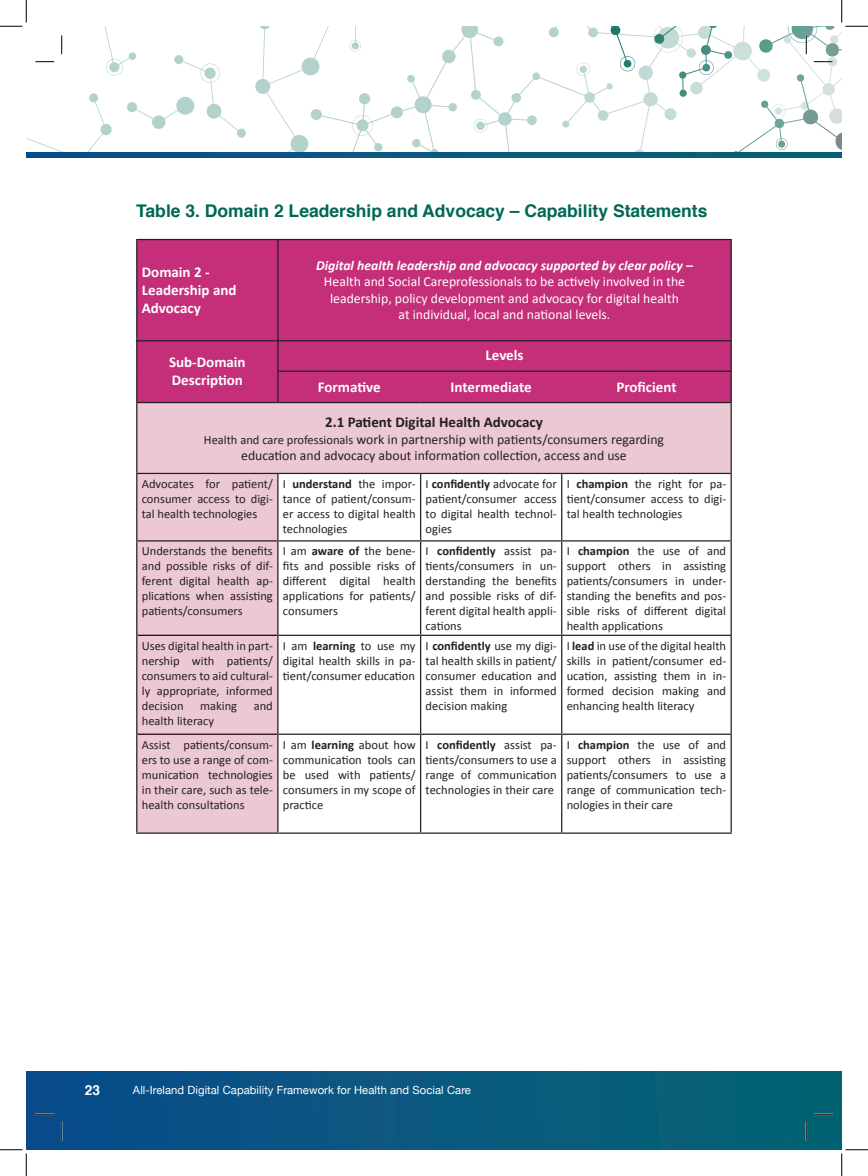
<style>
.page{position:relative;width:868px;height:1176px;background:#fff}
.page>*{position:absolute;margin:0;border:0;box-sizing:border-box;transform-origin:0 0}
.sm_H{font:700 17.5px "Helvetica";color:#006756}
.t1{font:700 15px/18px "Calibri";color:#fff}
.t2{font:700 15px "Calibri";color:#231f20}
.t3{font:13.75px/16.5px "Calibri";color:#fff;text-align:center}
.t4{font:13.75px/16.5px "Calibri";color:#231f20;text-align:center}
.t5{font:700 13.75px "Helvetica";color:#fff}
.t6{font:12.5px/15px "Calibri";color:#231f20;text-align:justify}
.t7{font:11.25px "Helvetica Neue";letter-spacing:.005em;color:#fff}
.s1{font-weight:700;font-style:italic}
.s2{font-size:12.5px}
.s3{font-weight:700}
</style>
<div class="page">
<div style="left:26px;top:1072px;width:815px;height:77px;background:linear-gradient(to right,#0b4c8c,#046472)"></div>
<svg style="left:351px;top:115px;width:23px;height:22px"></svg>
<svg style="left:349px;top:40px;width:12px;height:12px"></svg>
<div style="left:26px;top:152px;width:815px;height:6px;background:#095880"></div>
<div style="left:137px;top:240px;width:593px;height:162px;background:#c52e78"></div>
<svg style="left:137px;top:403px;width:593px;height:429px"></svg>
<hr style="left:420px;top:541px;width:1px;height:94px;background:#231f20">
<hr style="left:561px;top:541px;width:1px;height:94px;background:#231f20">
<hr style="left:730px;top:541px;width:1px;height:94px;background:#231f20">
<hr style="left:561px;top:635px;width:170px;height:1px;background:#231f20">
<hr style="left:730px;top:636px;width:1px;height:97px;background:#231f20">
<hr style="left:561px;top:733px;width:170px;height:2px;background:#231f20">
<hr style="left:730px;top:735px;width:1px;height:97px;background:#231f20">
<hr style="left:561px;top:832px;width:170px;height:2px;background:#231f20">
<hr style="left:278px;top:540px;width:142px;height:1px;background:#231f20">
<hr style="left:420px;top:474px;width:1px;height:66px;background:#231f20">
<hr style="left:420px;top:540px;width:141px;height:1px;background:#231f20">
<hr style="left:561px;top:474px;width:1px;height:66px;background:#231f20">
<hr style="left:730px;top:474px;width:1px;height:66px;background:#231f20">
<hr style="left:561px;top:540px;width:170px;height:1px;background:#231f20">
<hr style="left:278px;top:635px;width:142px;height:1px;background:#231f20">
<hr style="left:420px;top:635px;width:141px;height:1px;background:#231f20">
<hr style="left:420px;top:636px;width:1px;height:97px;background:#231f20">
<hr style="left:561px;top:636px;width:1px;height:97px;background:#231f20">
<hr style="left:420px;top:735px;width:1px;height:97px;background:#231f20">
<hr style="left:561px;top:735px;width:1px;height:97px;background:#231f20">
<hr style="left:278px;top:733px;width:142px;height:2px;background:#231f20">
<hr style="left:420px;top:733px;width:141px;height:2px;background:#231f20">
<hr style="left:278px;top:832px;width:142px;height:2px;background:#231f20">
<hr style="left:420px;top:832px;width:141px;height:2px;background:#231f20">
<hr style="left:137px;top:635px;width:140px;height:1px;background:#220503">
<hr style="left:137px;top:733px;width:140px;height:2px;background:#220503">
<hr style="left:136px;top:239px;width:142px;height:1px;background:#231f20">
<hr style="left:136px;top:240px;width:1px;height:99px;background:#231f20">
<hr style="left:278px;top:239px;width:142px;height:1px;background:#231f20">
<hr style="left:420px;top:239px;width:141px;height:1px;background:#231f20">
<hr style="left:561px;top:239px;width:170px;height:1px;background:#231f20">
<hr style="left:730px;top:240px;width:1px;height:99px;background:#231f20">
<hr style="left:136px;top:339px;width:1px;height:32px;background:#231f20">
<hr style="left:136px;top:371px;width:1px;height:31px;background:#231f20">
<hr style="left:730px;top:339px;width:1px;height:32px;background:#231f20">
<hr style="left:730px;top:371px;width:1px;height:31px;background:#231f20">
<hr style="left:136px;top:402px;width:142px;height:1px;background:#231f20">
<hr style="left:136px;top:403px;width:1px;height:70px;background:#231f20">
<hr style="left:278px;top:402px;width:142px;height:1px;background:#231f20">
<hr style="left:420px;top:402px;width:141px;height:1px;background:#231f20">
<hr style="left:561px;top:402px;width:170px;height:1px;background:#231f20">
<hr style="left:730px;top:403px;width:1px;height:70px;background:#231f20">
<hr style="left:278px;top:473px;width:142px;height:1px;background:#231f20">
<hr style="left:420px;top:473px;width:141px;height:1px;background:#231f20">
<hr style="left:561px;top:473px;width:170px;height:1px;background:#231f20">
<hr style="left:136px;top:473px;width:142px;height:1px;background:#231f20">
<hr style="left:136px;top:474px;width:1px;height:66px;background:#231f20">
<hr style="left:277px;top:474px;width:1px;height:66px;background:#231f20">
<hr style="left:136px;top:540px;width:142px;height:1px;background:#231f20">
<hr style="left:136px;top:541px;width:1px;height:94px;background:#231f20">
<hr style="left:277px;top:541px;width:1px;height:94px;background:#231f20">
<hr style="left:136px;top:635px;width:1px;height:99px;background:#231f20">
<hr style="left:277px;top:635px;width:1px;height:99px;background:#231f20">
<hr style="left:136px;top:734px;width:1px;height:98px;background:#231f20">
<hr style="left:277px;top:734px;width:1px;height:98px;background:#231f20">
<hr style="left:136px;top:832px;width:142px;height:2px;background:#231f20">
<hr style="left:136px;top:340px;width:595px;height:1px;background:#231f20">
<hr style="left:278px;top:370px;width:453px;height:2px;background:#231f20">
<hr style="left:277px;top:239px;width:1px;height:163px;background:#231f20">
<svg style="left:35px;top:1113px;width:19px;height:2px"></svg>
<svg style="left:813px;top:1113px;width:19px;height:2px"></svg>
<svg style="left:61px;top:1122px;width:1px;height:18px"></svg>
<svg style="left:805px;top:1122px;width:2px;height:18px"></svg>
<svg style="left:0;top:0;width:337px;height:154px"></svg>
<svg style="left:0;top:1149px;width:27px;height:27px"></svg>
<svg style="left:464px;top:0;width:403px;height:154px"></svg>
<svg style="left:841px;top:1149px;width:26px;height:27px"></svg>
<p class="sm_H" style="left:136px;top:196px;width:572px">Table 3. Domain 2 Leadership and Advocacy – Capability Statements</p>
<p class="t1" style="left:142px;top:262px;width:96px">Domain 2 -<br>Leadership and<br>Advocacy</p>
<p class="t3" style="left:316px;top:256px;width:378px"><span class="s1">Digital health leadership and advocacy supported by clear policy – </span>Health and Social Careprofessionals to be actively involved in the leadership, policy development and advocacy for digital health<br>at individual, local and national levels.</p>
<p class="t1" style="left:169px;top:353px;width:78px">Sub-Domain<br>Description</p>
<p class="t1" style="left:485px;top:346px;width:39px">Levels</p>
<p class="t1" style="left:318px;top:377px;width:64px">Formative</p>
<p class="t1" style="left:450px;top:377px;width:83px">Intermediate</p>
<p class="t1" style="left:616px;top:377px;width:62px">Proficient</p>
<p class="t2" style="left:325px;top:413px;width:219px">2.1 Patient Digital Health Advocacy</p>
<p class="t4" style="left:204px;top:430px;width:461px"><span class="s2">Health and care professionals</span> work in partnership with patients/consumers regarding education and advocacy about information collection, access and use</p>
<p class="t6" style="left:142px;top:475px;width:132px">Advocates for patient/ consumer access to digi&shy;tal health technologies</p>
<p class="t6" style="left:283px;top:475px;width:134px">I <span class="s3">understand</span> the impor&shy;tance of patient/consum&shy;er access to digital health technologies</p>
<p class="t6" style="left:425px;top:475px;width:133px">I <span class="s3">confidently</span> advocate for patient/consumer access to digital health technol&shy;ogies</p>
<p class="t6" style="left:566px;top:475px;width:161px">I <span class="s3">champion</span> the right for pa&shy;tient/consumer access to digi&shy;tal health technologies</p>
<p class="t6" style="left:142px;top:543px;width:132px">Understands the benefits and possible risks of dif&shy;ferent digital health ap&shy;plications when assisting patients/consumers</p>
<p class="t6" style="left:283px;top:543px;width:134px">I am <span class="s3">aware of</span> the bene&shy;fits and possible risks of different digital health applications for patients/ consumers</p>
<p class="t6" style="left:425px;top:543px;width:132px">I <span class="s3">confidently</span> assist pa&shy;tients/consumers in un&shy;derstanding the benefits and possible risks of dif&shy;ferent digital health appli&shy;cations</p>
<p class="t6" style="left:566px;top:543px;width:161px">I <span class="s3">champion</span> the use of and support others in assisting patients/consumers in under&shy;standing the benefits and pos&shy;sible risks of different digital health applications</p>
<p class="t6" style="left:142px;top:637px;width:133px">Uses digital health in part&shy;nership with patients/ consumers to aid cultural&shy;ly appropriate, informed decision</p>
<p class="t6" style="left:283px;top:637px;width:134px">I am <span class="s3">learning</span> to use my digital health skills in pa&shy;tient/consumer education</p>
<p class="t6" style="left:425px;top:637px;width:132px">I <span class="s3">confidently</span> use my digi&shy;tal health skills in patient/ consumer education and assist them in informed decision making</p>
<p class="t6" style="left:566px;top:637px;width:161px">I <span class="s3">lead</span> in use of the digital health skills in patient/consumer ed&shy;ucation, assisting them in in&shy;formed decision making and enhancing health literacy</p>
<p class="t6" style="left:200px;top:697px;width:38px">making</p>
<p class="t6" style="left:254px;top:697px;width:21px">and</p>
<p class="t6" style="left:142px;top:712px;width:74px">health literacy</p>
<p class="t6" style="left:142px;top:736px;width:132px">Assist patients/consum&shy;ers to use a range of com&shy;munication technologies in their care, such as tele&shy;health consultations</p>
<p class="t6" style="left:283px;top:736px;width:134px">I am <span class="s3">learning</span> about how communication tools can be used with patients/ consumers in my scope of practice</p>
<p class="t6" style="left:425px;top:736px;width:132px">I <span class="s3">confidently</span> assist pa&shy;tients/consumers to use a range of communication technologies in their care</p>
<p class="t6" style="left:566px;top:736px;width:161px">I <span class="s3">champion</span> the use of and support others in assisting patients/consumers to use a range of communication tech&shy;nologies in their care</p>
<p class="t5" style="left:85px;top:1079px;width:17px">23</p>
<p class="t7" style="left:133px;top:1081px;width:339px">All-Ireland Digital Capability Framework for Health and Social Care</p>
</div>
